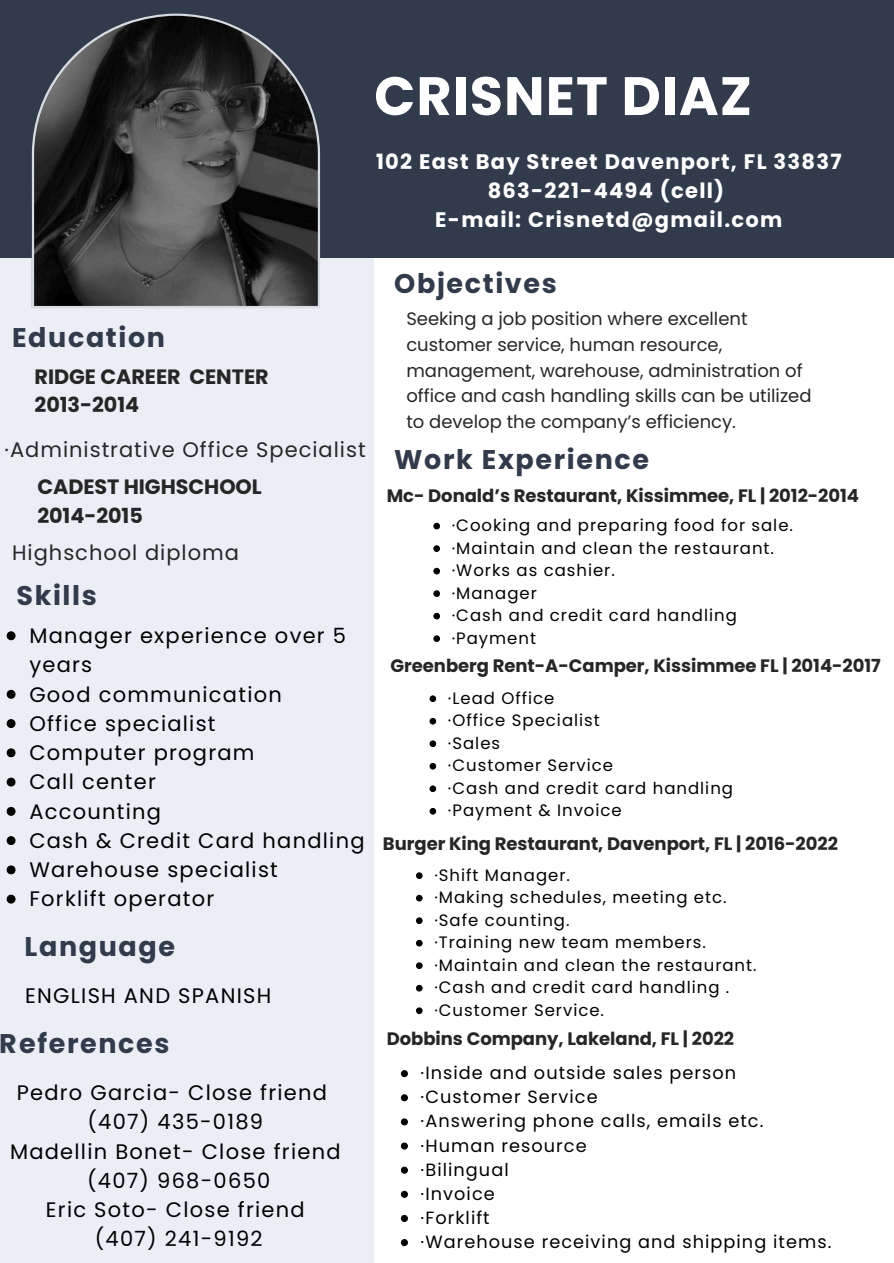
<style>
.page{position:relative;width:894px;height:1263px;background:#fff}
.page>*{position:absolute;margin:0;border:0;box-sizing:border-box;transform-origin:0 0}
.t1{font:700 54px "Poppins";letter-spacing:.02em;color:#fff}
.t2{font:700 27px "Poppins";letter-spacing:.06em;color:#323b4c}
.t3{font:21px/29.2px "Poppins";letter-spacing:.06em;color:#000}
.t4{font:700 21px/29.2px "Poppins";letter-spacing:.06em;color:#fff;text-align:center}
.t5{font:21px "Poppins";letter-spacing:.045em;color:#262626}
.t6{font:700 20.7px/28.2px "Poppins";letter-spacing:-.005em;color:#262626}
.t7{font:18px/26px "Poppins";color:#262626}
.t8{font:700 18px "Poppins";letter-spacing:-.005em;color:#262626}
.t9{font:17.7px "Poppins";letter-spacing:.06em;color:#000}
.t10{font:16.5px "Poppins";letter-spacing:.06em;color:#000}
</style>
<div class="page">
<div style="left:0;top:9px;width:374px;height:1254px;background:#ebeef4"></div>
<div style="left:0;top:0;width:893px;height:257px;background:#323b4c"></div>
<svg style="left:32px;top:14px;width:288px;height:294px;background:#3b3c3d"></svg>
<svg style="left:6px;top:631px;width:10px;height:9px"></svg>
<svg style="left:6px;top:690px;width:10px;height:9px"></svg>
<svg style="left:6px;top:719px;width:10px;height:9px"></svg>
<svg style="left:6px;top:748px;width:10px;height:10px"></svg>
<svg style="left:6px;top:777px;width:10px;height:10px"></svg>
<svg style="left:6px;top:807px;width:10px;height:9px"></svg>
<svg style="left:6px;top:836px;width:10px;height:9px"></svg>
<svg style="left:6px;top:865px;width:10px;height:10px"></svg>
<svg style="left:6px;top:894px;width:10px;height:10px"></svg>
<svg style="left:433px;top:523px;width:7px;height:7px"></svg>
<svg style="left:433px;top:545px;width:7px;height:7px"></svg>
<svg style="left:433px;top:568px;width:7px;height:7px"></svg>
<svg style="left:433px;top:590px;width:7px;height:7px"></svg>
<svg style="left:433px;top:613px;width:7px;height:7px"></svg>
<svg style="left:433px;top:635px;width:7px;height:7px"></svg>
<svg style="left:429px;top:695px;width:7px;height:7px"></svg>
<svg style="left:429px;top:718px;width:7px;height:7px"></svg>
<svg style="left:429px;top:740px;width:7px;height:7px"></svg>
<svg style="left:429px;top:763px;width:7px;height:7px"></svg>
<svg style="left:429px;top:785px;width:7px;height:7px"></svg>
<svg style="left:429px;top:808px;width:7px;height:7px"></svg>
<svg style="left:416px;top:872px;width:7px;height:7px"></svg>
<svg style="left:416px;top:895px;width:7px;height:7px"></svg>
<svg style="left:416px;top:917px;width:7px;height:7px"></svg>
<svg style="left:416px;top:940px;width:7px;height:7px"></svg>
<svg style="left:416px;top:962px;width:7px;height:7px"></svg>
<svg style="left:416px;top:985px;width:7px;height:7px"></svg>
<svg style="left:416px;top:1007px;width:7px;height:7px"></svg>
<svg style="left:401px;top:1070px;width:7px;height:7px"></svg>
<svg style="left:401px;top:1094px;width:7px;height:8px"></svg>
<svg style="left:401px;top:1118px;width:7px;height:8px"></svg>
<svg style="left:401px;top:1142px;width:7px;height:8px"></svg>
<svg style="left:401px;top:1166px;width:7px;height:8px"></svg>
<svg style="left:401px;top:1191px;width:7px;height:7px"></svg>
<svg style="left:401px;top:1215px;width:7px;height:7px"></svg>
<svg style="left:401px;top:1239px;width:7px;height:7px"></svg>
<h2 class="t1" style="left:374px;top:58px;width:379px">CRISNET DIAZ</h2>
<p class="t4" style="left:376px;top:147px;width:467px">102 East Bay Street Davenport, FL 33837<br>863-221-4494 (cell)<br>E-mail: Crisnetd@gmail.com</p>
<p class="t2" style="left:12px;top:319px;width:155px">Education</p>
<p class="t6" style="left:35px;top:363px;width:236px">RIDGE CAREER CENTER<br>2013-2014</p>
<p class="t5" style="left:5px;top:435px;width:363px">·Administrative Office Specialist</p>
<p class="t6" style="left:37px;top:473px;width:226px">CADEST HIGHSCHOOL<br>2014-2015</p>
<p class="t5" style="left:12px;top:538px;width:228px">Highschool diploma</p>
<p class="t2" style="left:16px;top:577px;width:82px">Skills</p>
<p class="t3" style="left:29px;top:621px;width:318px">Manager experience over 5 years</p>
<p class="t3" style="left:29px;top:680px;width:254px">Good communication</p>
<p class="t3" style="left:29px;top:709px;width:188px">Office specialist</p>
<h2 class="t3" style="left:29px;top:738px;width:227px">Computer program</h2>
<h4 class="t3" style="left:29px;top:767px;width:128px">Call center</h4>
<h2 class="t3" style="left:29px;top:797px;width:133px">Accounting</h2>
<h6 class="t3" style="left:29px;top:826px;width:337px">Cash &amp; Credit Card handling</h6>
<h2 class="t3" style="left:29px;top:855px;width:250px">Warehouse specialist</h2>
<p class="t3" style="left:29px;top:884px;width:186px">Forklift operator</p>
<h6 class="t2" style="left:25px;top:927px;width:152px">Language</h6>
<h2 class="t3" style="left:25px;top:981px;width:248px">ENGLISH AND SPANISH</h2>
<h3 class="t2" style="left:0;top:1025px;width:171px">References</h3>
<p class="t3" style="left:10px;top:1078px;width:332px;text-align:center">Pedro Garcia- Close friend (407) 435-0189<br>Madellin Bonet- Close friend (407) 968-0650<br>Eric Soto- Close friend<br>(407) 241-9192</p>
<h2 class="t2" style="left:394px;top:265px;width:164px">Objectives</h2>
<h3 class="t7" style="left:406px;top:305px;width:407px">Seeking a job position where excellent customer service, human resource, management, warehouse, administration of office and cash handling skills can be utilized to develop the company’s efficiency.</h3>
<h5 class="t2" style="left:394px;top:440px;width:256px">Work Experience</h5>
<h1 class="t8" style="left:387px;top:483px;width:474px">Mc- Donald’s Restaurant, Kissimmee, FL | 2012-2014</h1>
<p class="t10" style="left:452px;top:514px;width:343px">·Cooking and preparing food for sale.</p>
<p class="t10" style="left:452px;top:536px;width:324px">·Maintain and clean the restaurant.</p>
<p class="t10" style="left:452px;top:559px;width:165px">·Works as cashier.</p>
<p class="t10" style="left:452px;top:581px;width:87px">·Manager</p>
<p class="t10" style="left:452px;top:604px;width:287px">·Cash and credit card handling</p>
<p class="t10" style="left:452px;top:626px;width:86px">·Payment</p>
<p class="t8" style="left:391px;top:653px;width:492px">Greenberg Rent-A-Camper, Kissimmee FL | 2014-2017</p>
<h6 class="t10" style="left:448px;top:686px;width:108px">·Lead Office</h6>
<p class="t10" style="left:448px;top:709px;width:153px">·Office Specialist</p>
<p class="t10" style="left:448px;top:731px;width:54px">·Sales</p>
<p class="t10" style="left:448px;top:754px;width:167px">·Customer Service</p>
<p class="t10" style="left:448px;top:777px;width:287px">·Cash and credit card handling</p>
<p class="t10" style="left:448px;top:799px;width:175px">·Payment &amp; Invoice</p>
<p class="t8" style="left:383px;top:831px;width:457px">Burger King Restaurant, Davenport, FL | 2016-2022</p>
<p class="t10" style="left:434px;top:863px;width:137px">·Shift Manager.</p>
<p class="t10" style="left:434px;top:886px;width:294px">·Making schedules, meeting etc.</p>
<p class="t10" style="left:434px;top:908px;width:137px">·Safe counting.</p>
<p class="t10" style="left:434px;top:931px;width:273px">·Training new team members.</p>
<p class="t10" style="left:434px;top:953px;width:324px">·Maintain and clean the restaurant.</p>
<p class="t10" style="left:434px;top:976px;width:296px">·Cash and credit card handling .</p>
<p class="t10" style="left:434px;top:998px;width:171px">·Customer Service.</p>
<p class="t8" style="left:387px;top:1026px;width:349px">Dobbins Company, Lakeland, FL | 2022</p>
<p class="t9" style="left:421px;top:1061px;width:317px">·Inside and outside sales person</p>
<p class="t9" style="left:421px;top:1085px;width:179px">·Customer Service</p>
<p class="t9" style="left:421px;top:1109px;width:344px">·Answering phone calls, emails etc.</p>
<p class="t9" style="left:421px;top:1133px;width:168px">·Human resource</p>
<p class="t9" style="left:421px;top:1157px;width:90px">·Bilingual</p>
<p class="t9" style="left:421px;top:1181px;width:76px">·Invoice</p>
<p class="t9" style="left:421px;top:1205px;width:71px">·Forklift</p>
<p class="t9" style="left:421px;top:1229px;width:412px">·Warehouse receiving and shipping items.</p>
</div>
